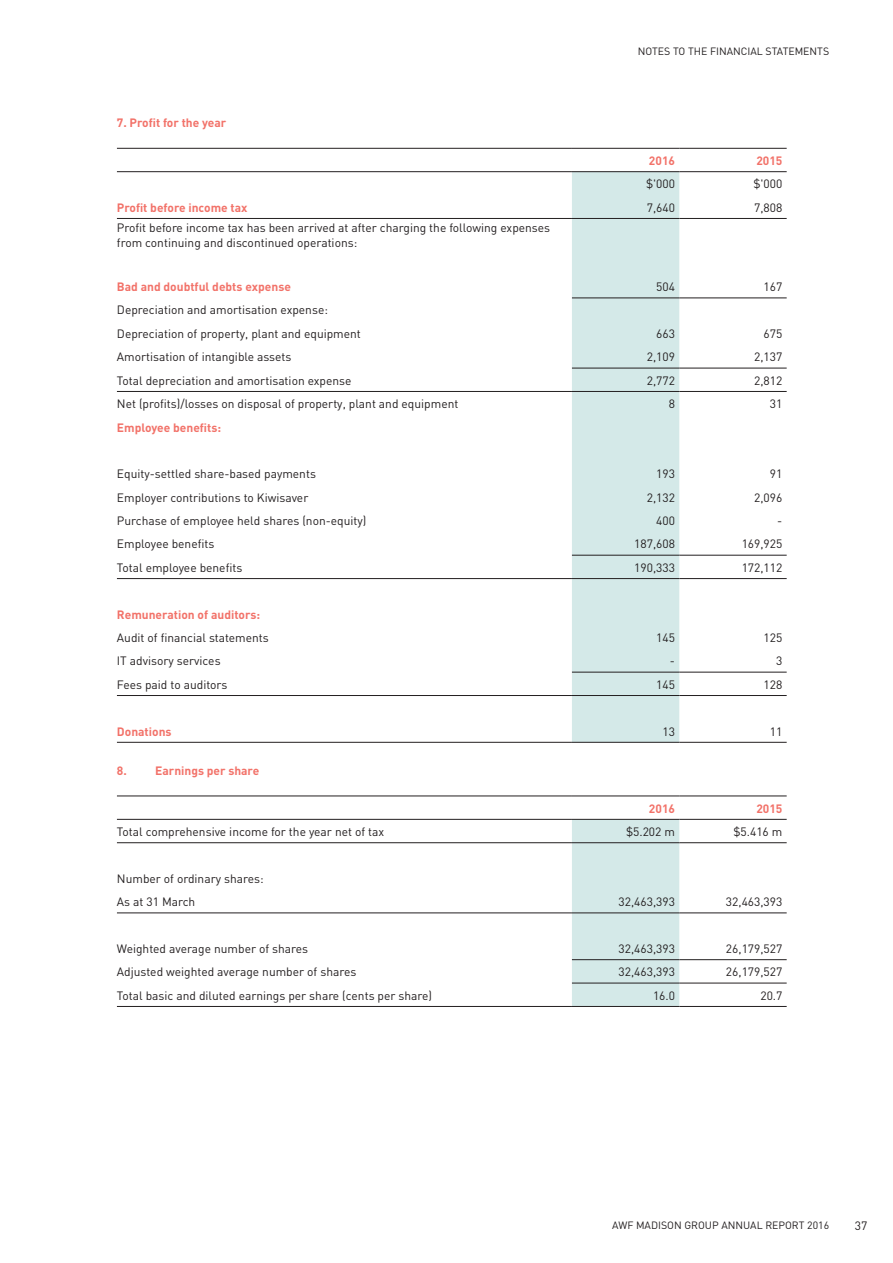
<style>
.page{position:relative;width:893px;height:1263px;background:#fff}
.page>*{position:absolute;margin:0;border:0;box-sizing:border-box;transform-origin:0 0}
.t1{font:12px/23.4px "DIN";color:#231f20}
.t2{font:700 12px "DIN";color:#f27269}
.t3{font:10.5px "DIN";color:#231f20}
</style>
<div class="page">
<div style="left:572px;top:172px;width:107px;height:570px;background:#d4e9e8"></div>
<hr style="left:117px;top:148px;width:455px;height:1px;background:#231f20">
<hr style="left:572px;top:148px;width:107px;height:1px;background:#231f20">
<hr style="left:679px;top:148px;width:108px;height:1px;background:#231f20">
<hr style="left:117px;top:171px;width:455px;height:1px;background:#231f20">
<hr style="left:572px;top:171px;width:107px;height:1px;background:#231f20">
<hr style="left:679px;top:171px;width:108px;height:1px;background:#231f20">
<hr style="left:117px;top:391px;width:455px;height:1px;background:#231f20">
<hr style="left:572px;top:391px;width:107px;height:1px;background:#231f20">
<hr style="left:679px;top:391px;width:108px;height:1px;background:#231f20">
<hr style="left:117px;top:578px;width:455px;height:1px;background:#231f20">
<hr style="left:572px;top:578px;width:107px;height:1px;background:#231f20">
<hr style="left:679px;top:578px;width:108px;height:1px;background:#231f20">
<hr style="left:117px;top:218px;width:455px;height:1px;background:#231f20">
<hr style="left:572px;top:218px;width:107px;height:1px;background:#231f20">
<hr style="left:679px;top:218px;width:108px;height:1px;background:#231f20">
<hr style="left:572px;top:297px;width:107px;height:1px;background:#231f20">
<hr style="left:679px;top:297px;width:108px;height:1px;background:#231f20">
<hr style="left:572px;top:368px;width:107px;height:1px;background:#231f20">
<hr style="left:679px;top:368px;width:108px;height:1px;background:#231f20">
<hr style="left:572px;top:555px;width:107px;height:1px;background:#231f20">
<hr style="left:679px;top:555px;width:108px;height:1px;background:#231f20">
<hr style="left:572px;top:672px;width:107px;height:1px;background:#231f20">
<hr style="left:679px;top:672px;width:108px;height:1px;background:#231f20">
<hr style="left:117px;top:695px;width:455px;height:1px;background:#231f20">
<hr style="left:572px;top:695px;width:107px;height:1px;background:#231f20">
<hr style="left:679px;top:695px;width:108px;height:1px;background:#231f20">
<hr style="left:117px;top:742px;width:455px;height:1px;background:#231f20">
<hr style="left:572px;top:742px;width:107px;height:1px;background:#231f20">
<hr style="left:679px;top:742px;width:108px;height:1px;background:#231f20">
<div style="left:572px;top:820px;width:107px;height:186px;background:#d4e9e8"></div>
<hr style="left:117px;top:795px;width:455px;height:1px;background:#231f20">
<hr style="left:572px;top:795px;width:107px;height:1px;background:#231f20">
<hr style="left:679px;top:795px;width:108px;height:1px;background:#231f20">
<hr style="left:117px;top:819px;width:455px;height:1px;background:#231f20">
<hr style="left:572px;top:819px;width:107px;height:1px;background:#231f20">
<hr style="left:679px;top:819px;width:108px;height:1px;background:#231f20">
<hr style="left:117px;top:842px;width:455px;height:1px;background:#231f20">
<hr style="left:572px;top:842px;width:107px;height:1px;background:#231f20">
<hr style="left:679px;top:842px;width:108px;height:1px;background:#231f20">
<hr style="left:117px;top:912px;width:455px;height:1px;background:#231f20">
<hr style="left:572px;top:912px;width:107px;height:1px;background:#231f20">
<hr style="left:679px;top:912px;width:108px;height:1px;background:#231f20">
<hr style="left:117px;top:1006px;width:455px;height:1px;background:#231f20">
<hr style="left:572px;top:1006px;width:107px;height:1px;background:#231f20">
<hr style="left:679px;top:1006px;width:108px;height:1px;background:#231f20">
<hr style="left:572px;top:959px;width:107px;height:1px;background:#231f20">
<hr style="left:679px;top:959px;width:108px;height:1px;background:#231f20">
<hr style="left:572px;top:983px;width:107px;height:1px;background:#231f20">
<hr style="left:679px;top:983px;width:108px;height:1px;background:#231f20">
<p class="t2" style="left:117px;top:115px;width:111px">7. Profit for the year</p>
<p class="t3" style="left:638px;top:45px;width:193px">NOTES TO THE FINANCIAL STATEMENTS</p>
<p class="t2" style="left:649px;top:153px;width:28px">2016</p>
<p class="t2" style="left:756px;top:153px;width:28px">2015</p>
<p class="t1" style="left:646px;top:172px;width:31px">$'000</p>
<p class="t1" style="left:753px;top:172px;width:31px">$'000</p>
<p class="t2" style="left:117px;top:200px;width:132px">Profit before income tax</p>
<p class="t1" style="left:647px;top:195px;width:30px">7,640</p>
<p class="t1" style="left:754px;top:195px;width:30px">7,808</p>
<p class="t1" style="left:117px;top:221px;width:435px;line-height:14.4px">Profit before income tax has been arrived at after charging the following expenses from continuing and discontinued operations:</p>
<p class="t2" style="left:117px;top:279px;width:175px">Bad and doubtful debts expense</p>
<p class="t1" style="left:656px;top:275px;width:20px">504</p>
<p class="t1" style="left:764px;top:275px;width:20px">167</p>
<p class="t1" style="left:117px;top:298px;width:246px">Depreciation and amortisation expense:<br>Depreciation of property, plant and equipment</p>
<p class="t1" style="left:656px;top:322px;width:20px">663</p>
<p class="t1" style="left:764px;top:322px;width:20px">675</p>
<p class="t1" style="left:117px;top:345px;width:176px">Amortisation of intangible assets</p>
<p class="t1" style="left:647px;top:345px;width:30px">2,109</p>
<p class="t1" style="left:754px;top:345px;width:30px">2,137</p>
<p class="t1" style="left:117px;top:368px;width:236px">Total depreciation and amortisation expense</p>
<p class="t1" style="left:647px;top:368px;width:30px">2,772</p>
<p class="t1" style="left:754px;top:368px;width:30px">2,812</p>
<p class="t1" style="left:117px;top:392px;width:343px">Net (profits)/losses on disposal of property, plant and equipment</p>
<p class="t1" style="left:669px;top:392px;width:8px">8</p>
<p class="t1" style="left:770px;top:392px;width:14px">31</p>
<p class="t2" style="left:117px;top:419px;width:106px">Employee benefits:</p>
<p class="t1" style="left:117px;top:462px;width:201px">Equity-settled share-based payments</p>
<p class="t1" style="left:656px;top:462px;width:20px">193</p>
<p class="t1" style="left:770px;top:462px;width:14px">91</p>
<p class="t1" style="left:117px;top:485px;width:193px">Employer contributions to Kiwisaver</p>
<p class="t1" style="left:647px;top:485px;width:30px">2,132</p>
<p class="t1" style="left:754px;top:485px;width:30px">2,096</p>
<p class="t1" style="left:117px;top:509px;width:251px">Purchase of employee held shares (non-equity)</p>
<p class="t1" style="left:656px;top:509px;width:20px">400</p>
<p class="t1" style="left:777px;top:509px;width:7px">-</p>
<p class="t1" style="left:117px;top:532px;width:99px">Employee benefits</p>
<p class="t1" style="left:634px;top:532px;width:42px">187,608</p>
<p class="t1" style="left:742px;top:532px;width:42px">169,925</p>
<p class="t1" style="left:117px;top:555px;width:127px">Total employee benefits</p>
<p class="t1" style="left:634px;top:555px;width:42px">190,333</p>
<p class="t1" style="left:742px;top:555px;width:42px">172,112</p>
<p class="t2" style="left:117px;top:606px;width:145px">Remuneration of auditors:</p>
<p class="t1" style="left:117px;top:626px;width:153px">Audit of financial statements</p>
<p class="t1" style="left:656px;top:626px;width:20px">145</p>
<p class="t1" style="left:764px;top:626px;width:20px">125</p>
<p class="t1" style="left:117px;top:649px;width:105px">IT advisory services</p>
<p class="t1" style="left:670px;top:649px;width:7px">-</p>
<p class="t1" style="left:776px;top:649px;width:8px">3</p>
<p class="t1" style="left:117px;top:672px;width:112px">Fees paid to auditors</p>
<p class="t1" style="left:656px;top:672px;width:20px">145</p>
<p class="t1" style="left:764px;top:672px;width:20px">128</p>
<p class="t2" style="left:117px;top:723px;width:56px">Donations</p>
<p class="t1" style="left:662px;top:719px;width:14px">13</p>
<p class="t1" style="left:770px;top:719px;width:14px">11</p>
<p class="t2" style="left:117px;top:762px;width:144px">8. Earnings per share</p>
<p class="t2" style="left:649px;top:800px;width:28px">2016</p>
<p class="t2" style="left:756px;top:800px;width:28px">2015</p>
<p class="t1" style="left:117px;top:820px;width:269px">Total comprehensive income for the year net of tax</p>
<p class="t1" style="left:626px;top:820px;width:50px">$5.202 m</p>
<p class="t1" style="left:733px;top:820px;width:50px">$5.416 m</p>
<p class="t1" style="left:117px;top:866px;width:148px">Number of ordinary shares:<br>As at 31 March</p>
<p class="t1" style="left:619px;top:890px;width:58px">32,463,393</p>
<p class="t1" style="left:726px;top:890px;width:58px">32,463,393</p>
<p class="t1" style="left:117px;top:937px;width:193px">Weighted average number of shares</p>
<p class="t1" style="left:619px;top:937px;width:58px">32,463,393</p>
<p class="t1" style="left:726px;top:937px;width:58px">26,179,527</p>
<p class="t1" style="left:117px;top:960px;width:241px">Adjusted weighted average number of shares</p>
<p class="t1" style="left:619px;top:960px;width:58px">32,463,393</p>
<p class="t1" style="left:726px;top:960px;width:58px">26,179,527</p>
<p class="t1" style="left:117px;top:983px;width:317px">Total basic and diluted earnings per share (cents per share)</p>
<p class="t1" style="left:653px;top:983px;width:24px">16.0</p>
<p class="t1" style="left:760px;top:983px;width:24px">20.7</p>
<p class="t3" style="left:612px;top:1219px;width:219px">AWF MADISON GROUP ANNUAL REPORT 2016</p>
<p class="t1" style="left:855px;top:1214px;width:14px">37</p>
</div>
